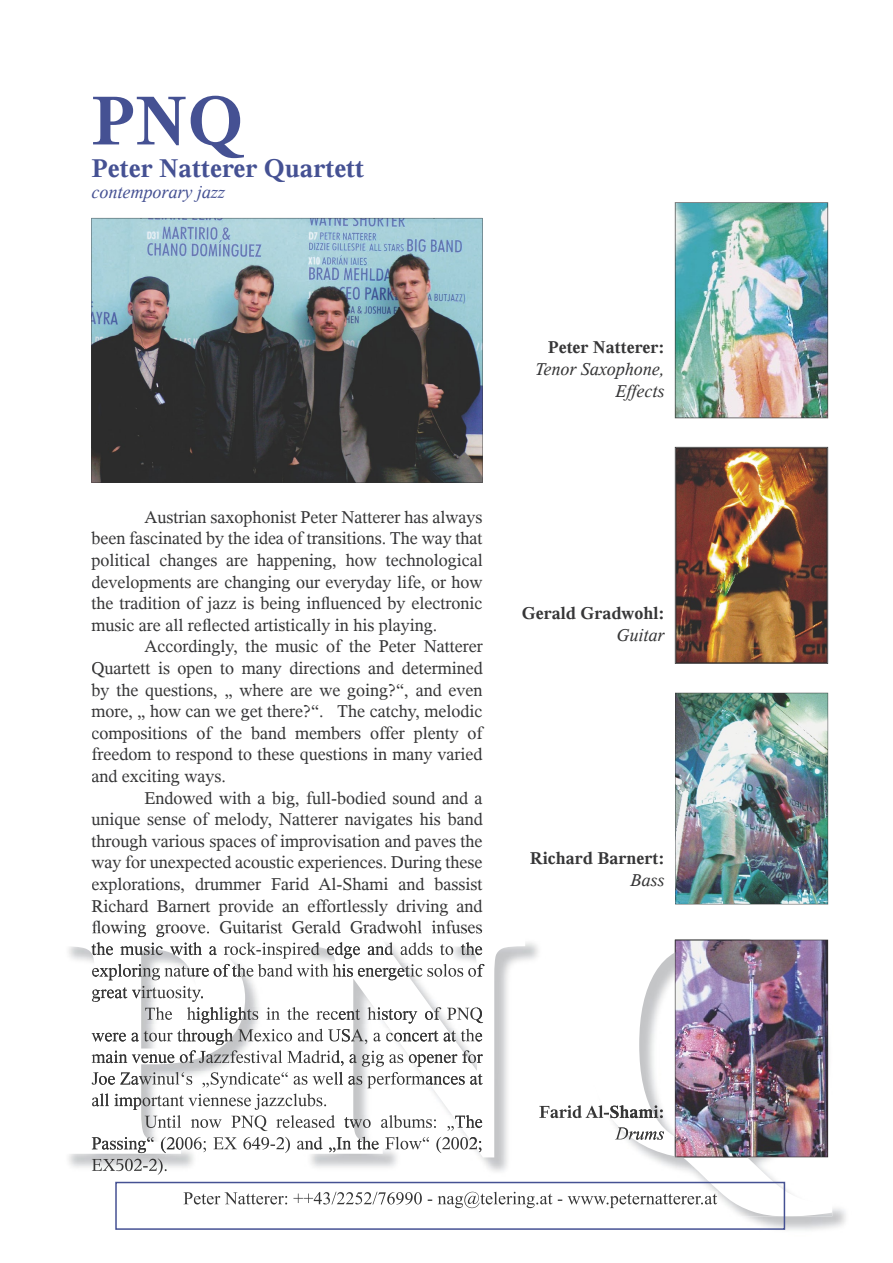
<style>
.page{position:relative;width:893px;height:1263px;background:#fff}
.page>*{position:absolute;margin:0;border:0;box-sizing:border-box;transform-origin:0 0}
.t1{font:700 330px "Thorndale";color:#fff}
.t2{font:700 72px "Thorndale";color:#455193}
.t3{font:700 27px "Thorndale";color:#455193}
.t4{font:18px/21.6px "Thorndale";color:#363637;text-align:justify}
.t5{font:700 18px "Thorndale";color:#363637}
.t6{font:italic 18px/21.6px "Thorndale";color:#363637;text-align:right}
.t7{font:italic 18px "Thorndale";color:#455193}
</style>
<div class="page">
<img style="left:744px;top:1208px;width:102px;height:22px">
<img style="left:68px;top:937px;width:610px;height:272px">
<img style="left:678px;top:1122px;width:154px;height:94px">
<img style="left:678px;top:938px;width:104px;height:2px">
<hr style="left:92px;top:930px;width:391px;height:2px;background:#363637">
<img style="left:92px;top:932px;width:390px;height:5px">
<img style="left:92px;top:942px;width:391px;height:17px">
<img style="left:92px;top:964px;width:392px;height:16px">
<img style="left:92px;top:986px;width:111px;height:16px">
<img style="left:145px;top:1007px;width:338px;height:16px">
<img style="left:92px;top:1029px;width:391px;height:16px">
<img style="left:92px;top:1050px;width:391px;height:17px">
<img style="left:92px;top:1072px;width:391px;height:16px">
<img style="left:92px;top:1093px;width:234px;height:17px">
<img style="left:145px;top:1115px;width:338px;height:16px">
<img style="left:92px;top:1137px;width:391px;height:16px">
<img style="left:92px;top:1158px;width:76px;height:17px">
<img style="left:91px;top:218px;width:392px;height:265px">
<img style="left:92px;top:429px;width:390px;height:53px">
<img style="left:92px;top:218px;width:49px;height:212px">
<img style="left:433px;top:218px;width:49px;height:212px">
<img style="left:140px;top:218px;width:294px;height:53px">
<img style="left:675px;top:203px;width:153px;height:215px">
<svg style="left:675px;top:447px;width:153px;height:217px"></svg>
<img style="left:676px;top:448px;width:151px;height:215px">
<img style="left:675px;top:693px;width:153px;height:211px">
<img style="left:675px;top:940px;width:153px;height:217px">
<img style="left:539px;top:1105px;width:124px;height:13px">
<img style="left:615px;top:1127px;width:49px;height:12px">
<img style="left:183px;top:1192px;width:534px;height:16px">
<hr style="left:115px;top:1182px;width:2px;height:47px;background:#455193">
<hr style="left:116px;top:1228px;width:668px;height:2px;background:#455193">
<hr style="left:784px;top:1182px;width:1px;height:47px;background:#455193">
<hr style="left:116px;top:1182px;width:668px;height:1px;background:#455193">
<h2 class="t2" style="left:91px;top:71px;width:153px">PNQ</h2>
<h3 class="t3" style="left:91px;top:149px;width:274px">Peter Natterer Quartett</h3>
<p class="t7" style="left:91px;top:180px;width:135px">contemporary jazz</p>
<p class="t5" style="left:548px;top:335px;width:118px">Peter Natterer:</p>
<p class="t6" style="left:535px;top:358px;width:131px">Tenor Saxophone,<br>Effects</p>
<p class="t4" style="left:91px;top:506px;width:393px;text-indent:53px">Austrian saxophonist Peter Natterer has always been fascinated by the idea of transitions. The way that political changes are happening, how technological developments are changing our everyday life, or how the tradition of jazz is being influenced by electronic music are all reflected artistically in his playing.</p>
<p class="t4" style="left:91px;top:635px;width:393px;text-indent:53px">Accordingly, the music of the Peter Natterer Quartett is open to many directions and determined by the questions, „ where are we going?“, and even more, „ how can we get there?“. The catchy, melodic compositions of the band members offer plenty of freedom to respond to these questions in many varied and exciting ways.</p>
<p class="t4" style="left:91px;top:786px;width:393px;text-indent:53px">Endowed with a big, full-bodied sound and a unique sense of melody, Natterer navigates his band through various spaces of improvisation and paves the way for unexpected acoustic experiences. During these explorations, drummer Farid Al-Shami and bassist Richard Barnert provide an effortlessly driving and flowing groove. Guitarist Gerald Gradwohl infuses</p>
<p class="t5" style="left:522px;top:601px;width:144px">Gerald Gradwohl:</p>
<p class="t6" style="left:616px;top:624px;width:50px">Guitar</p>
<p class="t5" style="left:530px;top:846px;width:136px">Richard Barnert:</p>
<p class="t6" style="left:630px;top:869px;width:36px">Bass</p>
<h1 class="t1" style="left:54px;top:815px;width:777px">PNQ</h1>
</div>
